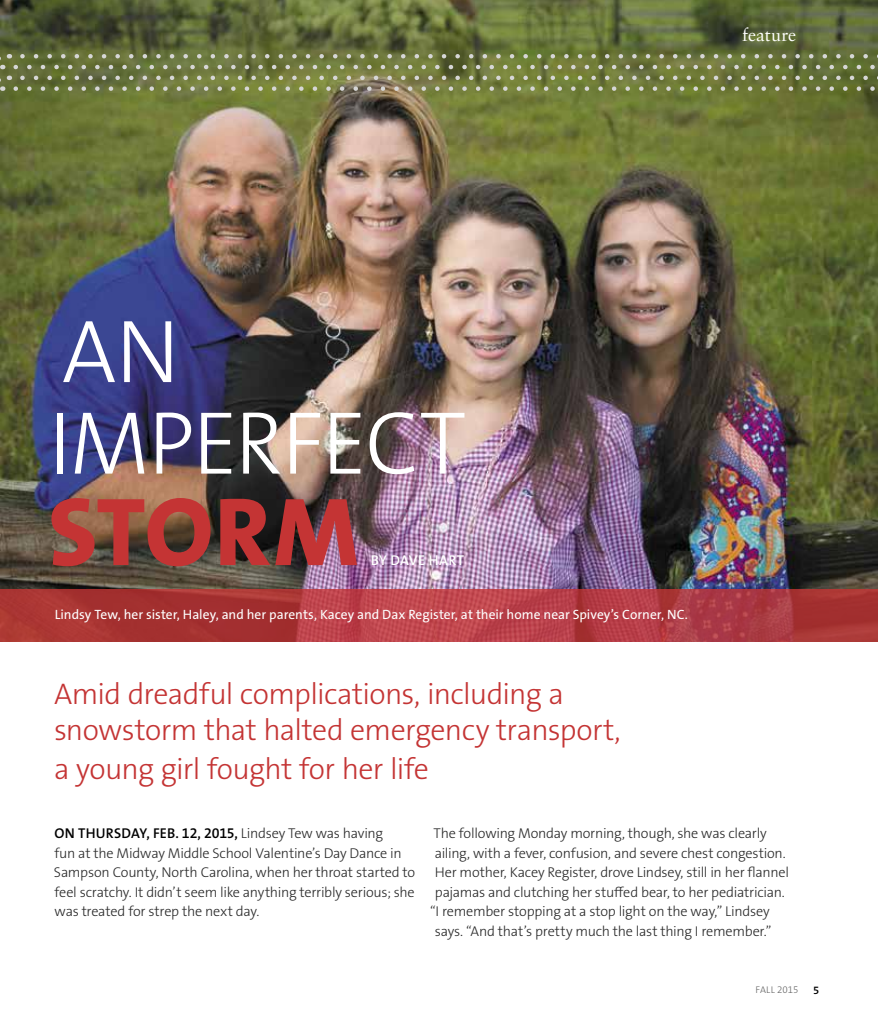
<style>
.page{position:relative;width:878px;height:1026px;background:#fff}
.page>*{position:absolute;margin:0;border:0;box-sizing:border-box;transform-origin:0 0}
.t1{font:800 97.5px "The Sans B W8";color:#c43434}
.t2{font:300 90px/91.5px "The Sans B W3";letter-spacing:-.02em;color:#fff}
.t3{font:300 30px/36px "The Sans B W3";letter-spacing:-.02em;color:#c43434}
.t4{font:18px "Sabon";color:#fff}
.t5{font:300 14.25px/19.5px "The Sans B W3";letter-spacing:-.015em;color:#292929}
.t6{font:600 14.25px "The Sans B W6";letter-spacing:.01em;color:#000}
.t7{font:600 14.25px "The Sans B W6";letter-spacing:.025em;color:#fff}
.t8{font:13.5px "The Sans B W5 Plain";color:#fff}
.t9{font:600 11.25px "The Sans B W6";color:#000}
.t10{font:300 9.75px "The Sans B W3";letter-spacing:-.005em;color:#636363}
.s1{font-family:"The Sans B W3";font-weight:300;color:#292929}
</style>
<div class="page">
<img style="left:0;top:0;width:878px;height:589px">
<svg style="left:22px;top:54px;width:856px;height:4px;background:#858d63"></svg>
<svg style="left:16px;top:65px;width:862px;height:4px;background:#889065"></svg>
<svg style="left:22px;top:76px;width:856px;height:4px;background:#8a9165"></svg>
<svg style="left:16px;top:86px;width:862px;height:5px;background:#888f5f"></svg>
<svg style="left:0;top:589px;width:878px;height:53px;background:#af3a3e"></svg>
<svg style="left:0;top:56px;width:3px;height:13px"></svg>
<svg style="left:0;top:78px;width:3px;height:13px"></svg>
<p class="t4" style="left:742px;top:24px;width:55px">feature</p>
<h2 class="t2" style="left:48px;top:306px;width:419px">AN<br>IMPERFECT</h2>
<h1 class="t1" style="left:48px;top:470px;width:312px">STORM</h1>
<p class="t7" style="left:371px;top:551px;width:95px">BY DAVE HART</p>
<p class="t8" style="left:55px;top:606px;width:634px">Lindsy Tew, her sister, Haley, and her parents, Kacey and Dax Register, at their home near Spivey’s Corner, NC.</p>
<h3 class="t3" style="left:54px;top:676px;width:568px">Amid dreadful complications, including a snowstorm that halted emergency transport,</h3>
<h3 class="t3" style="left:54px;top:751px;width:376px">a young girl fought for her life</h3>
<p class="t6" style="left:55px;top:824px;width:330px">ON THURSDAY, FEB. 12, 2015, <span class="s1">Lindsey Tew was having</span></p>
<p class="t5" style="left:54px;top:843px;width:363px">fun at the Midway Middle School Valentine’s Day Dance in Sampson County, North Carolina, when her throat started to feel scratchy. It didn’t seem like anything terribly serious; she was treated for strep the next day.</p>
<p class="t5" style="left:433px;top:824px;width:335px">The following Monday morning, though, she was clearly</p>
<p class="t5" style="left:434px;top:843px;width:352px">ailing, with a fever, confusion, and severe chest congestion.</p>
<p class="t5" style="left:435px;top:863px;width:355px">Her mother, Kacey Register, drove Lindsey, still in her flannel</p>
<p class="t5" style="left:435px;top:882px;width:351px">pajamas and clutching her stuffed bear, to her pediatrician.</p>
<p class="t5" style="left:430px;top:902px;width:341px">“I remember stopping at a stop light on the way,” Lindsey</p>
<p class="t5" style="left:434px;top:921px;width:338px">says. “And that’s pretty much the last thing I remember.”</p>
<p class="t10" style="left:755px;top:984px;width:44px">FALL 2015</p>
<p class="t9" style="left:813px;top:983px;width:8px">5</p>
</div>
